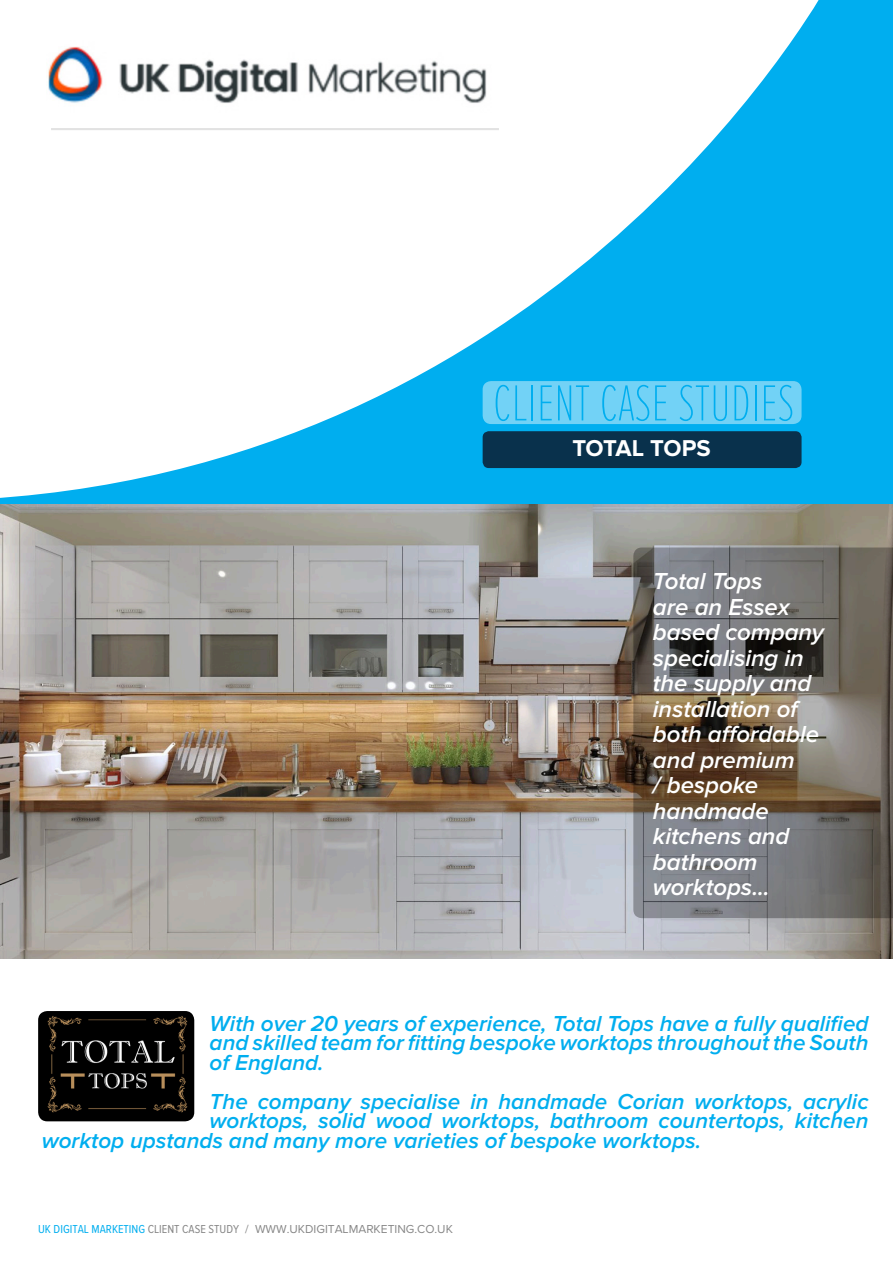
<style>
.page{position:relative;width:893px;height:1263px;background:#fff}
.page>*{position:absolute;margin:0;border:0;box-sizing:border-box;transform-origin:0 0}
.t1{font:100 52.5px "Proxima Nova Ex Cn";color:#00aeef}
.CaseStudiesFeatured{font:italic 600 24px/25.5px "Proxima Nova";letter-spacing:-.005em;color:#fff}
.t2{font:700 23.7px "Proxima Nova";letter-spacing:-.025em;color:#fff}
.t3{font:italic 600 22.5px/19.5px "Proxima Nova";color:#00aeef;text-align:justify}
.t4{font:12px "Proxima Nova";color:#878787}
.s1{font-family:"Proxima Nova Cond";color:#00aeef}
.s2{font-family:"Proxima Nova Cond"}
</style>
<div class="page">
<svg style="left:0;top:0;width:893px;height:504px"></svg>
<img style="left:0;top:504px;width:893px;height:455px">
<svg style="left:633px;top:547px;width:260px;height:371px;background:#6d6761"></svg>
<img style="left:38px;top:1011px;width:156px;height:110px">
<div style="left:483px;top:381px;width:318px;height:43px;background:#72d2f6;border-radius:9px"></div>
<div style="left:483px;top:431px;width:318px;height:37px;background:#09314c;border-radius:6px"></div>
<div style="left:21px;top:31px;width:501px;height:91px;background:#fff;border-radius:18px"></div>
<img style="left:48px;top:46px;width:439px;height:57px">
<hr style="left:51px;top:128px;width:448px;height:1px;background:#dfdfdf">
<hr style="left:51px;top:129px;width:448px;height:1px;background:#dfdfdf">
<p class="t1" style="left:493px;top:374px;width:303px">CLIENT CASE STUDIES</p>
<p class="t2" style="left:572px;top:435px;width:140px">TOTAL TOPS</p>
<p class="CaseStudiesFeatured" style="left:653px;top:569px;width:172px">Total Tops<br>are an Essex based company specialising in the supply and installation of both affordable and premium<br>/ bespoke handmade kitchens and bathroom worktops...</p>
<p class="t3" style="left:210px;top:1014px;width:660px">With over 20 years of experience, Total Tops have a fully qualified and skilled team for fitting bespoke worktops throughout the South of England.</p>
<p class="t3" style="left:210px;top:1092px;width:660px">The company specialise in handmade Corian worktops, acrylic</p>
<p class="t3" style="left:210px;top:1111px;width:660px">worktops, solid wood worktops, bathroom countertops, kitchen</p>
<p class="t3" style="left:42px;top:1131px;width:661px">worktop upstands and many more varieties of bespoke worktops.</p>
<p class="t4" style="left:38px;top:1222px;width:416px"><span class="s1">UK DIGITAL MARKETING</span> <span class="s2">CLIENT CASE STUDY</span> / WWW.UKDIGITALMARKETING.CO.UK</p>
</div>
